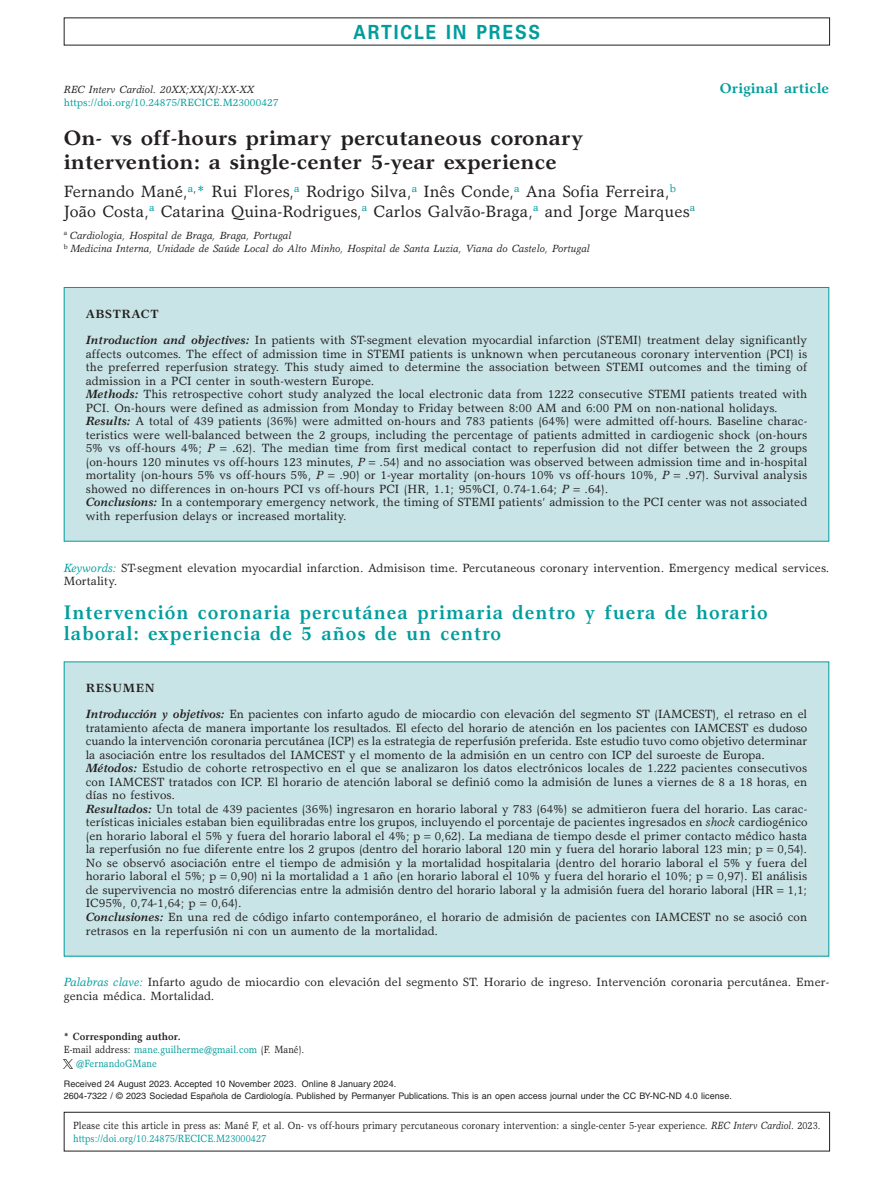
<style>
.page{position:relative;width:893px;height:1191px;background:#fff}
.page>*{position:absolute;margin:0;border:0;box-sizing:border-box;transform-origin:0 0}
.t1{font:700 21px/24px "Garth Graphic Std";letter-spacing:.005em;color:#231f20}
.t2{font:700 19.8px/21px "Garth Graphic Std";letter-spacing:.055em;color:#009d9d;scale:.91 1}
.t3{font:700 19.5px "Univers LT Std";letter-spacing:.105em;color:#009d9d;scale:.9 1}
.t4{font:16.5px/19.5px "Garth Graphic Std";letter-spacing:.005em;color:#231f20}
.t5{font:700 14.25px "Garth Graphic Std";letter-spacing:.005em;color:#009d9d}
.t6{font:12px/13.5px "Garth Graphic Std";letter-spacing:.005em;color:#231f20}
.t7{font:10.5px/13.5px "Garth Graphic Std";letter-spacing:.005em;color:#231f20;scale:.9 1}
.t8{font:italic 10.5px/13.5px "Garth Graphic Std";letter-spacing:.005em;color:#231f20}
.t9{font:10.5px "Garth Graphic Std";letter-spacing:.005em;color:#009d9d;scale:.9 1}
.t10{font:10.5px "Garth Graphic Std";letter-spacing:.005em;color:#009d9d}
.t11{font:700 10.5px "Garth Graphic Std";letter-spacing:.005em;color:#231f20;scale:.9 1}
.t12{font:9px/12.5px "Helvetica LT Std";letter-spacing:.005em;color:#231f20}
.s1{color:#009d9d}
.s2{font-weight:700}
.s3{font-weight:700;font-style:italic}
.s4{font-style:italic}
.s5{font-style:italic;color:#009d9d}
.s6{color:#231f20}
</style>
<div class="page">
<svg style="left:64px;top:1059px;width:8px;height:9px"></svg>
<div style="left:64px;top:287px;width:765px;height:254px;background:#c9e4e6"></div>
<div style="left:64px;top:287px;width:765px;height:254px;border:1px solid #009d9d"></div>
<div style="left:64px;top:662px;width:765px;height:294px;background:#c9e4e6"></div>
<div style="left:64px;top:1111px;width:766px;height:40px;border:1px solid #231f20"></div>
<p class="t8" style="left:64px;top:82px;width:192px">REC Interv Cardiol. 20XX;XX(X):XX-XX</p>
<p class="t10" style="left:64px;top:96px;width:216px">https://doi.org/10.24875/RECICE.M23000427</p>
<h3 class="t3" style="left:353px;top:20px;width:209px">ARTICLE IN PRESS</h3>
<h1 class="t1" style="left:64px;top:126px;width:521px">On- vs off-hours primary percutaneous coronary intervention: a single-center 5-year experience</h1>
<h3 class="t4" style="left:64px;top:181px;width:633px">Fernando Mané,<sup>a</sup><sup>,</sup><span class="s1">*</span> Rui Flores,<sup>a</sup> Rodrigo Silva,<sup>a</sup> Inês Conde,<sup>a</sup> Ana Sofia Ferreira,<sup>b<br></sup>João Costa,<sup>a</sup> Catarina Quina-Rodrigues,<sup>a</sup> Carlos Galvão-Braga,<sup>a</sup> and Jorge Marques<sup>a</sup></h3>
<p class="t8" style="left:64px;top:228px;width:528px"><sup>a</sup> Cardiologia, Hospital de Braga, Braga, Portugal<br><sup>b</sup> Medicina Interna, Unidade de Saúde Local do Alto Minho, Hospital de Santa Luzia, Viana do Castelo, Portugal</p>
<p class="t5" style="left:720px;top:79px;width:111px">Original article</p>
<p class="t6" style="left:86px;top:300px;width:723px;line-height:26.2px"><span class="s2">ABSTRACT<br></span><span class="s3">Introduction and objectives:</span> In patients with ST-segment elevation myocardial infarction (STEMI) treatment delay significantly</p>
<p class="t6" style="left:86px;top:346px;width:723px">affects outcomes. The effect of admission time in STEMI patients is unknown when percutaneous coronary intervention (PCI) is the preferred reperfusion strategy. This study aimed to determine the association between STEMI outcomes and the timing of admission in a PCI center in south-western Europe.<br><span class="s3">Methods:</span> This retrospective cohort study analyzed the local electronic data from 1222 consecutive STEMI patients treated with PCI. On-hours were defined as admission from Monday to Friday between 8:00 AM and 6:00 PM on non-national holidays.<br><span class="s3">Results:</span> A total of 439 patients (36%) were admitted on-hours and 783 patients (64%) were admitted off-hours. Baseline charac&shy;teristics were well-balanced between the 2 groups, including the percentage of patients admitted in cardiogenic shock (on-hours 5% vs off-hours 4%; <span class="s4">P</span></p>
<p class="t6" style="left:86px;top:441px;width:723px;text-align:justify;text-indent:146px">.62). The median time from first medical contact to reperfusion did not differ between the 2 groups (on-hours 120 minutes vs off-hours 123 minutes, <span class="s4">P</span> .54) and no association was observed between admission time and in-hospital mortality (on-hours 5% vs off-hours 5%, <span class="s4">P</span></p>
<p class="t6" style="left:339px;top:468px;width:331px">.90) or 1-year mortality (on-hours 10% vs off-hours 10%, <span class="s4">P</span></p>
<p class="t6" style="left:685px;top:468px;width:123px">.97). Survival analysis</p>
<p class="t6" style="left:86px;top:481px;width:484px">showed no differences in on-hours PCI vs off-hours PCI (HR, 1.1; 95%CI, 0.74-1.64; <span class="s4">P</span></p>
<p class="t6" style="left:86px;top:481px;width:723px;text-indent:499px">.64).<br><span class="s3">Conclusions:</span> In a contemporary emergency network, the timing of STEMI patients’ admission to the PCI center was not associated with reperfusion delays or increased mortality.</p>
<p class="t6" style="left:64px;top:560px;width:767px"><span class="s5">Keywords:</span> ST-segment elevation myocardial infarction. Admisison time. Percutaneous coronary intervention. Emergency medical services.<br>Mortality.</p>
<h2 class="t2" style="left:64px;top:602px;width:775px">Intervención coronaria percutánea primaria dentro y fuera de horario laboral: experiencia de 5 años de un centro</h2>
<p class="t6" style="left:86px;top:675px;width:723px;line-height:26.2px"><span class="s2">RESUMEN<br></span><span class="s3">Introducción y objetivos:</span> En pacientes con infarto agudo de miocardio con elevación del segmento ST (IAMCEST), el retraso en el</p>
<p class="t6" style="left:86px;top:721px;width:723px">tratamiento afecta de manera importante los resultados. El efecto del horario de atención en los pacientes con IAMCEST es dudoso cuando la intervención coronaria percutánea (ICP) es la estrategia de reperfusión preferida. Este estudio tuvo como objetivo determinar la asociación entre los resultados del IAMCEST y el momento de la admisión en un centro con ICP del suroeste de Europa.<br><span class="s3">Métodos:</span> Estudio de cohorte retrospectivo en el que se analizaron los datos electrónicos locales de 1.222 pacientes consecutivos con IAMCEST tratados con ICP. El horario de atención laboral se definió como la admisión de lunes a viernes de 8 a 18 horas, en días no festivos.<br><span class="s3">Resultados:</span> Un total de 439 pacientes (36%) ingresaron en horario laboral y 783 (64%) se admitieron fuera del horario. Las carac&shy;terísticas iniciales estaban bien equilibradas entre los grupos, incluyendo el porcentaje de pacientes ingresados en <span class="s4">shock</span> cardiogénico (en horario laboral el 5% y fuera del horario laboral el 4%; p 0,62). La mediana de tiempo desde el primer contacto médico hasta la reperfusión no fue diferente entre los 2 grupos (dentro del horario laboral 120 min y fuera del horario laboral 123 min; p 0,54).<br>No se observó asociación entre el tiempo de admisión y la mortalidad hospitalaria (dentro del horario laboral el 5% y fuera del horario laboral el 5%; p 0,90) ni la mortalidad a 1 año (en horario laboral el 10% y fuera del horario el 10%; p 0,97). El análisis de supervivencia no mostró diferencias entre la admisión dentro del horario laboral y la admisión fuera del horario laboral (HR 1,1; IC95%, 0,74-1,64; p</p>
<p class="t6" style="left:86px;top:896px;width:723px;text-indent:126px">0,64).<br><span class="s3">Conclusiones:</span> En una red de código infarto contemporáneo, el horario de admisión de pacientes con IAMCEST no se asoció con retrasos en la reperfusión ni con un aumento de la mortalidad.</p>
<p class="t6" style="left:64px;top:975px;width:767px"><span class="s5">Palabras clave:</span> Infarto agudo de miocardio con elevación del segmento ST. Horario de ingreso. Intervención coronaria percutánea. Emer&shy;gencia médica. Mortalidad.</p>
<p class="t11" style="left:64px;top:1029px;width:131px">* Corresponding author.</p>
<p class="t9" style="left:64px;top:1043px;width:269px"><span class="s6">E-mail address:</span> mane.guilherme@gmail.com <span class="s6">(F. Mané).</span></p>
<p class="t9" style="left:76px;top:1056px;width:91px">@FernandoGMane</p>
<p class="t12" style="left:64px;top:1077px;width:669px">Received 24 August 2023. Accepted 10 November 2023. Online 8 January 2024.<br>2604-7322 / © 2023 Sociedad Española de Cardiología. Published by Permanyer Publications. This is an open access journal under the CC BY-NC-ND 4.0 license.</p>
<p class="t7" style="left:73px;top:1118px;width:832px">Please cite this article in press as: Mané F, et al. On- vs off-hours primary percutaneous coronary intervention: a single-center 5-year experience. <span class="s4">REC Interv Cardiol</span>. 2023. <span class="s1">https://doi.org/10.24875/RECICE.M23000427</span></p>
</div>
